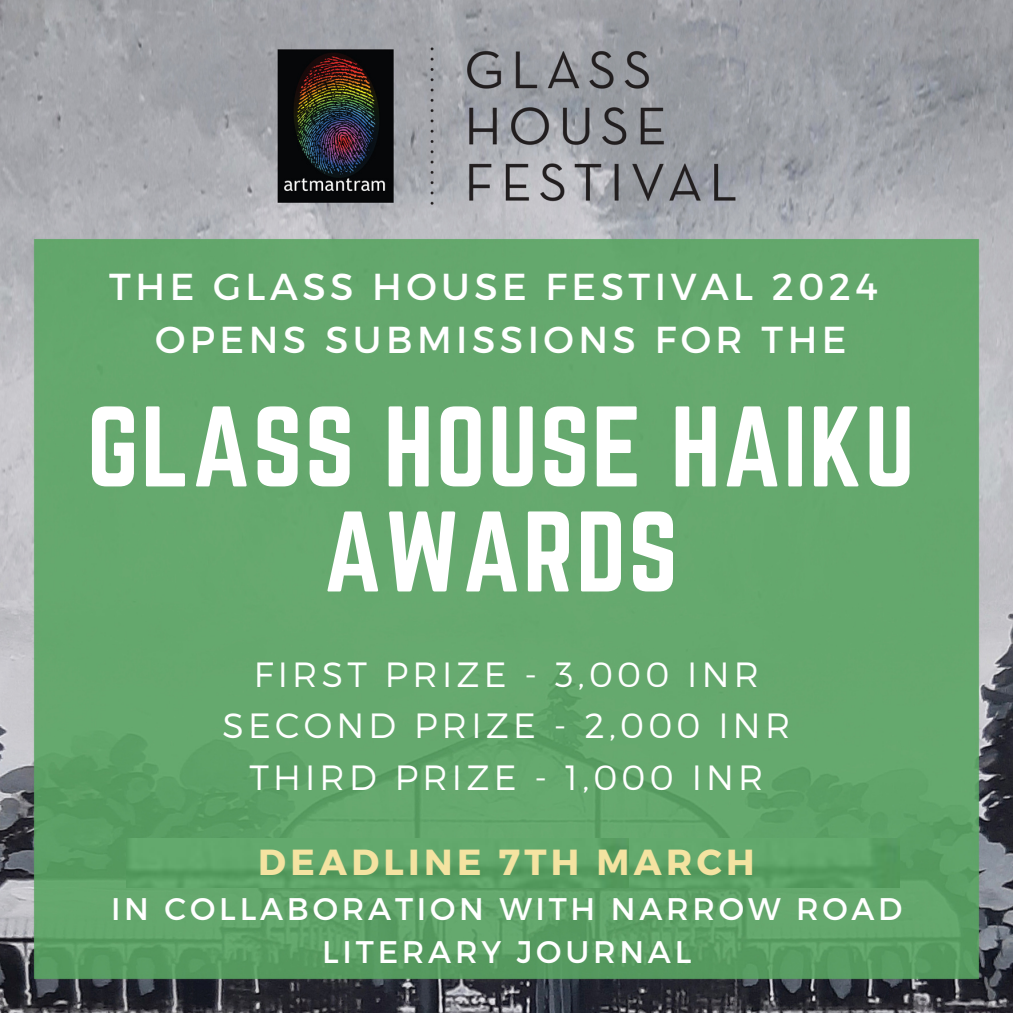
<style>
.page{position:relative;width:1013px;height:1013px;background:#fff}
.page>*{position:absolute;margin:0;border:0;box-sizing:border-box;transform-origin:0 0}
.t1{font:100px/105px "Norwester";letter-spacing:.02em;color:#fff;text-align:center}
.t2{font:37.5px/52.5px "Montserrat";letter-spacing:.12em;color:#fff;text-align:center}
.t3{font:700 36.25px "Montserrat";letter-spacing:.12em;color:#f4e3a1}
.t4{font:300 35px/51.5px "Montserrat";letter-spacing:.12em;color:#fff;text-align:center}
.t5{font:31.25px/43.1px "Montserrat";letter-spacing:.12em;color:#fff;text-align:center}
</style>
<div class="page">
<img style="left:0;top:0;width:1012px;height:1012px">
<img style="left:628px;top:839px;width:271px;height:48px">
<img style="left:127px;top:839px;width:501px;height:48px">
<p class="t2" style="left:109px;top:259px;width:770px">THE GLASS HOUSE FESTIVAL 2024<br>OPENS SUBMISSIONS FOR THE</p>
<h1 class="t1" style="left:87px;top:394px;width:829px">GLASS HOUSE HAIKU<br>AWARDS</h1>
<p class="t4" style="left:223px;top:646px;width:569px">FIRST PRIZE - 3,000 INR<br>SECOND PRIZE - 2,000 INR<br>THIRD PRIZE - 1,000 INR</p>
<h2 class="t3" style="left:258px;top:838px;width:498px">DEADLINE 7TH MARCH</h2>
<p class="t5" style="left:111px;top:885px;width:792px">IN COLLABORATION WITH NARROW ROAD<br>LITERARY JOURNAL</p>
</div>
